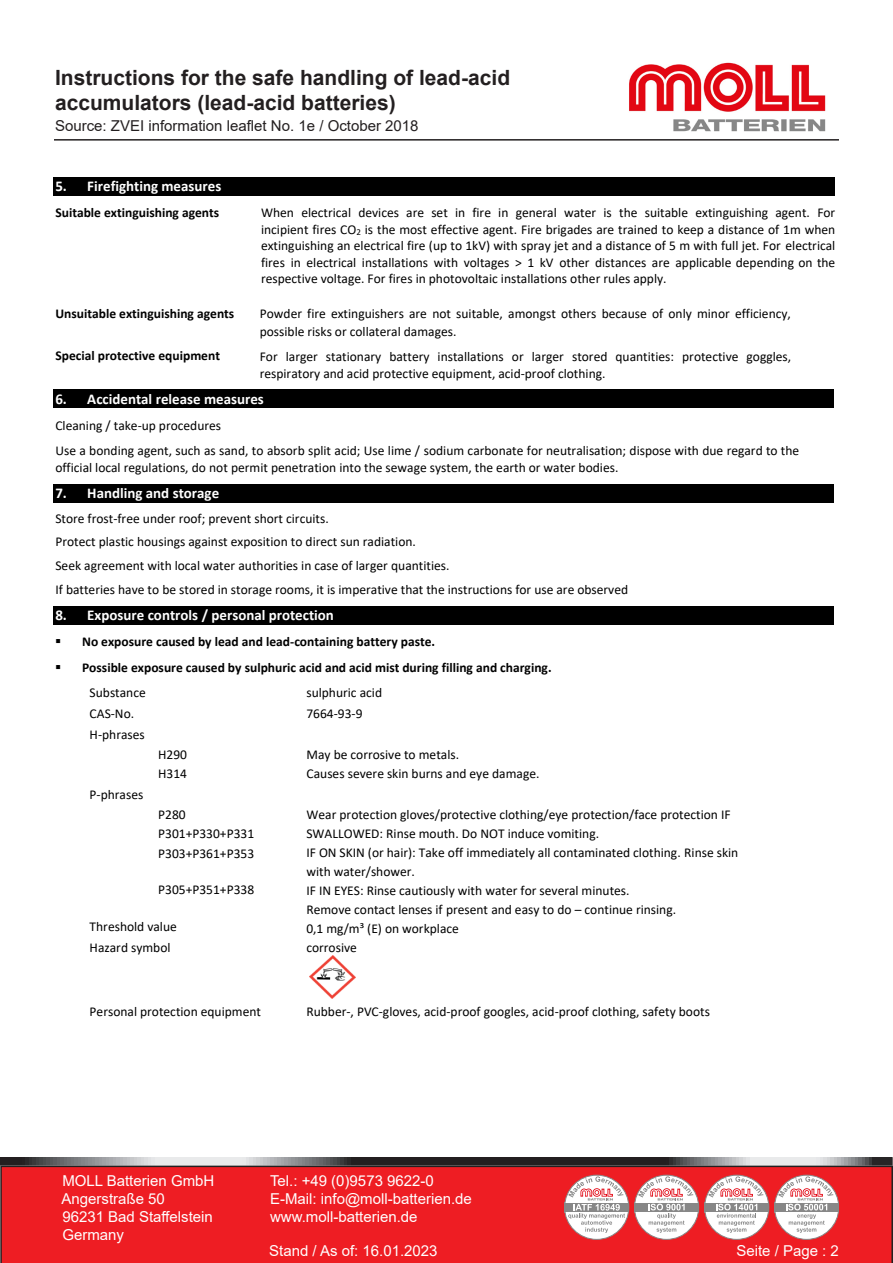
<style>
.page{position:relative;width:893px;height:1263px;background:#fff}
.page>*{position:absolute;margin:0;border:0;box-sizing:border-box;transform-origin:0 0}
.t1{font:700 21px/25.2px "Arial";color:#231f20}
.t2{font:15px "Arial";color:#fff}
.t3{font:700 15px "Calibri";color:#fff}
.t4{font:15px "Arial";color:#231f20}
.t5{font:13.5px/19px "Calibri";color:#000}
.t6{font:700 13.5px/25.8px "Calibri";color:#000}
.s1{font-weight:400}
</style>
<div class="page">
<img style="left:629px;top:62px;width:197px;height:70px">
<svg style="left:3px;top:1160px;width:887px;height:2px;background:#737273"></svg>
<div style="left:0;top:1157px;width:893px;height:8px;border:2px solid #fff"></div>
<div style="left:0;top:1165px;width:892px;height:98px;background:#ee1d23"></div>
<svg style="left:565px;top:1175px;width:64px;height:64px"></svg>
<div style="left:565px;top:1203px;width:64px;height:9px;background:#878787"></div>
<svg style="left:568px;top:1176px;width:57px;height:57px"></svg>
<svg style="left:634px;top:1175px;width:65px;height:64px"></svg>
<div style="left:634px;top:1203px;width:64px;height:9px;background:#878787"></div>
<svg style="left:638px;top:1176px;width:55px;height:57px"></svg>
<svg style="left:705px;top:1175px;width:64px;height:64px"></svg>
<div style="left:705px;top:1203px;width:64px;height:9px;background:#878787"></div>
<svg style="left:708px;top:1176px;width:56px;height:57px"></svg>
<svg style="left:775px;top:1175px;width:64px;height:64px"></svg>
<div style="left:775px;top:1203px;width:64px;height:9px;background:#878787"></div>
<svg style="left:778px;top:1176px;width:55px;height:57px"></svg>
<svg style="left:892px;top:1157px;width:1px;height:106px"></svg>
<hr style="left:54px;top:139px;width:785px;height:2px;background:#231f20">
<div style="left:53px;top:177px;width:782px;height:18px;background:#000"></div>
<div style="left:53px;top:389px;width:781px;height:19px;background:#000"></div>
<div style="left:53px;top:484px;width:781px;height:18px;background:#000"></div>
<div style="left:53px;top:606px;width:781px;height:18px;background:#000"></div>
<img style="left:310px;top:955px;width:45px;height:43px">
<h1 class="t1" style="left:55px;top:65px;width:457px">Instructions for the safe handling of lead-acid accumulators (lead-acid batteries)</h1>
<p class="t4" style="left:55px;top:115px;width:365px">Source: ZVEI information leaflet No. 1e / October 2018</p>
<p class="t3" style="left:55px;top:176px;width:167px">5. Firefighting measures</p>
<p class="t6" style="left:55px;top:200px;width:165px">Suitable extinguishing agents</p>
<p class="t5" style="left:261px;top:204px;width:576px;line-height:16.5px;text-align:justify">When electrical devices are set in fire in general water is the suitable extinguishing agent. For incipient fires CO<sub>2</sub> is the most effective agent. Fire brigades are trained to keep a distance of 1m when extinguishing an electrical fire (up to 1kV) with spray jet and a distance of 5 m with full jet. For electrical fires in electrical installations with voltages &gt; 1 kV other distances are applicable depending on the respective voltage. For fires in photovoltaic installations other rules apply.</p>
<p class="t6" style="left:55px;top:301px;width:180px">Unsuitable extinguishing agents</p>
<p class="t5" style="left:260px;top:304px;width:533px">Powder fire extinguishers are not suitable, amongst others because of only minor efficiency,</p>
<p class="t6" style="left:55px;top:343px;width:166px">Special protective equipment</p>
<p class="t5" style="left:260px;top:318px;width:533px;line-height:25.3px">possible risks or collateral damages.<br>For larger stationary battery installations or larger stored quantities: protective goggles,</p>
<p class="t5" style="left:260px;top:363px;width:347px">respiratory and acid protective equipment, acid-proof clothing.</p>
<p class="t3" style="left:55px;top:388px;width:210px">6. Accidental release measures</p>
<p class="t5" style="left:55px;top:412px;width:745px;line-height:25.3px">Cleaning / take-up procedures<br>Use a bonding agent, such as sand, to absorb split acid; Use lime / sodium carbonate for neutralisation; dispose with due regard to the</p>
<p class="t5" style="left:55px;top:457px;width:564px">official local regulations, do not permit penetration into the sewage system, the earth or water bodies.</p>
<p class="t3" style="left:55px;top:483px;width:165px">7. Handling and storage</p>
<p class="t5" style="left:55px;top:506px;width:574px;line-height:23.7px">Store frost-free under roof; prevent short circuits.<br>Protect plastic housings against exposition to direct sun radiation.<br>Seek agreement with local water authorities in case of larger quantities.<br>If batteries have to be stored in storage rooms, it is imperative that the instructions for use are observed</p>
<p class="t3" style="left:55px;top:605px;width:280px">8. Exposure controls / personal protection</p>
<p class="t6" style="left:55px;top:628px;width:382px">▪ No exposure caused by lead and lead-containing battery paste.</p>
<p class="t6" style="left:90px;top:654px;width:463px;text-indent:-35px">▪ Possible exposure caused by sulphuric acid and acid mist during filling and charging.<br><span class="s1">Substance</span></p>
<p class="t5" style="left:90px;top:703px;width:57px;line-height:21px">CAS-No.<br>H-phrases</p>
<p class="t5" style="left:158px;top:744px;width:30px;line-height:19.5px">H290<br>H314</p>
<p class="t5" style="left:90px;top:785px;width:55px">P-phrases</p>
<p class="t5" style="left:158px;top:804px;width:97px;line-height:19.5px">P280<br>P301+P330+P331<br>P303+P361+P353</p>
<p class="t5" style="left:158px;top:879px;width:97px">P305+P351+P338</p>
<p class="t5" style="left:90px;top:916px;width:89px;line-height:21px">Threshold value<br>Hazard symbol</p>
<p class="t5" style="left:306px;top:682px;width:77px;line-height:20.9px">sulphuric acid<br>7664-93-9</p>
<p class="t5" style="left:307px;top:744px;width:234px;line-height:19.5px">May be corrosive to metals.<br>Causes severe skin burns and eye damage.</p>
<p class="t5" style="left:306px;top:804px;width:433px">Wear protection gloves/protective clothing/eye protection/face protection IF SWALLOWED: Rinse mouth. Do NOT induce vomiting.<br>IF ON SKIN (or hair): Take off immediately all contaminated clothing. Rinse skin with water/shower.<br>IF IN EYES: Rinse cautiously with water for several minutes.<br>Remove contact lenses if present and easy to do – continue rinsing.<br>0,1 mg/m³ (E) on workplace<br>corrosive</p>
<p class="t5" style="left:90px;top:1001px;width:173px">Personal protection equipment</p>
<p class="t5" style="left:306px;top:1001px;width:405px">Rubber-, PVC-gloves, acid-proof googles, acid-proof clothing, safety boots</p>
<p class="t2" style="left:62px;top:1170px;width:153px">MOLL Batterien GmbH</p>
<p class="t2" style="left:270px;top:1170px;width:165px">Tel.: +49 (0)9573 9622-0</p>
<p class="t2" style="left:62px;top:1188px;width:105px">Angerstraße 50</p>
<p class="t2" style="left:270px;top:1188px;width:203px">E-Mail: info@moll-batterien.de</p>
<p class="t2" style="left:62px;top:1206px;width:152px">96231 Bad Staffelstein</p>
<p class="t2" style="left:270px;top:1206px;width:149px">www.moll-batterien.de</p>
<p class="t2" style="left:62px;top:1224px;width:63px">Germany</p>
<p class="t2" style="left:269px;top:1240px;width:170px">Stand / As of: 16.01.2023</p>
<p class="t2" style="left:736px;top:1240px;width:104px">Seite / Page : 2</p>
</div>
